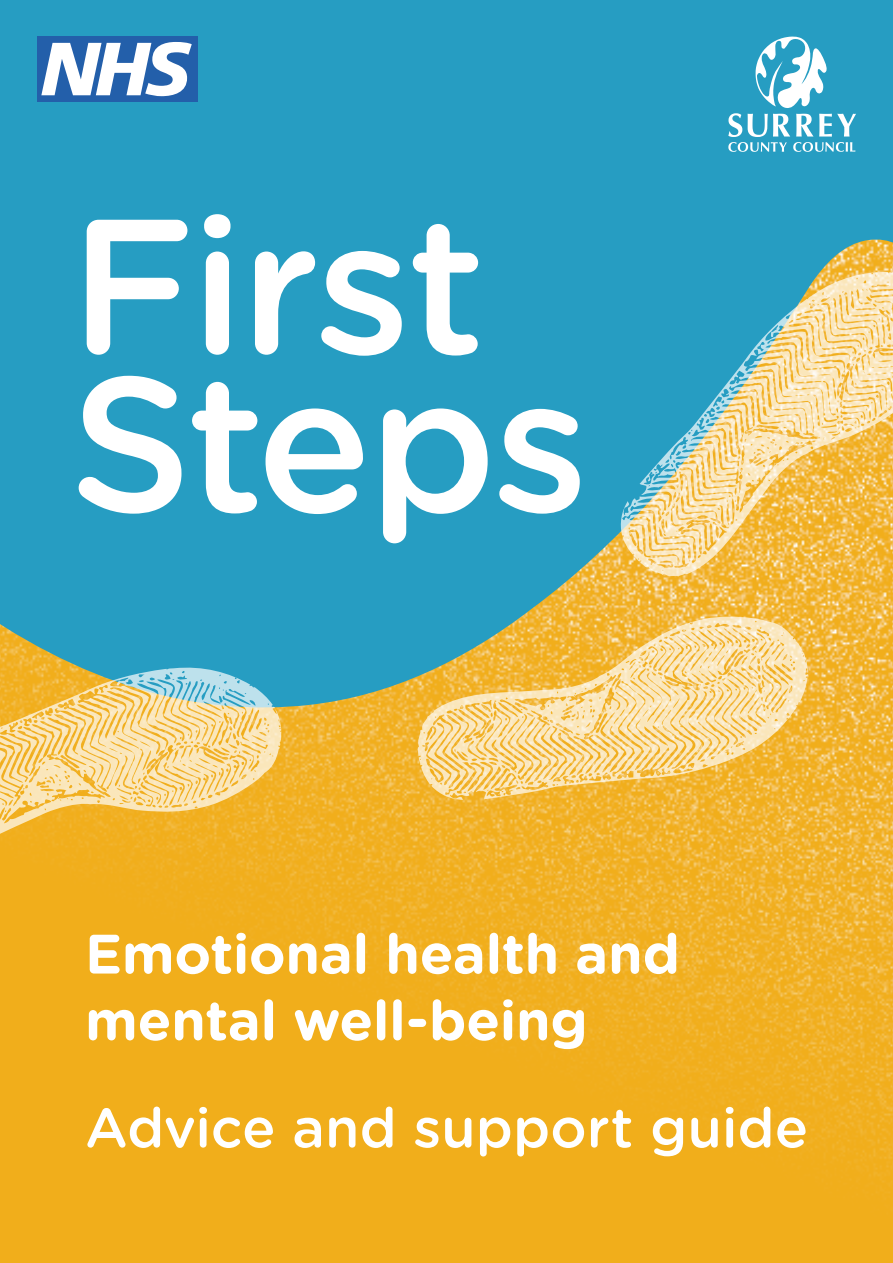
<style>
.page{position:relative;width:893px;height:1263px;background:#fff}
.page>*{position:absolute;margin:0;border:0;box-sizing:border-box;transform-origin:0 0}
.t1{font:500 191.4px/157.8px "Gotham Rounded";letter-spacing:-.025em;color:#fff}
.t2{font:700 55.5px/66.6px "Gotham Rounded";letter-spacing:-.005em;color:#fff}
.t3{font:500 55.5px "Gotham Rounded";color:#fff}
</style>
<div class="page">
<img style="left:0;top:717px;width:893px;height:546px">
<div style="left:0;top:0;width:893px;height:717px;background:#269dc2"></div>
<div style="left:37px;top:37px;width:161px;height:65px;background:#235faa"></div>
<svg style="left:41px;top:42px;width:151px;height:54px"></svg>
<svg style="left:416px;top:616px;width:392px;height:184px;background:#ebca79"></svg>
<svg style="left:619px;top:271px;width:274px;height:307px;background:#b5c097"></svg>
<svg style="left:0;top:665px;width:282px;height:190px;background:#e5c775"></svg>
<svg style="left:728px;top:37px;width:128px;height:115px"></svg>
<h1 class="t1" style="left:69px;top:199px;width:521px">First<br>Steps</h1>
<p class="t2" style="left:85px;top:918px;width:596px">Emotional health and mental well-being</p>
<p class="t3" style="left:85px;top:1088px;width:725px">Advice and support guide</p>
</div>
